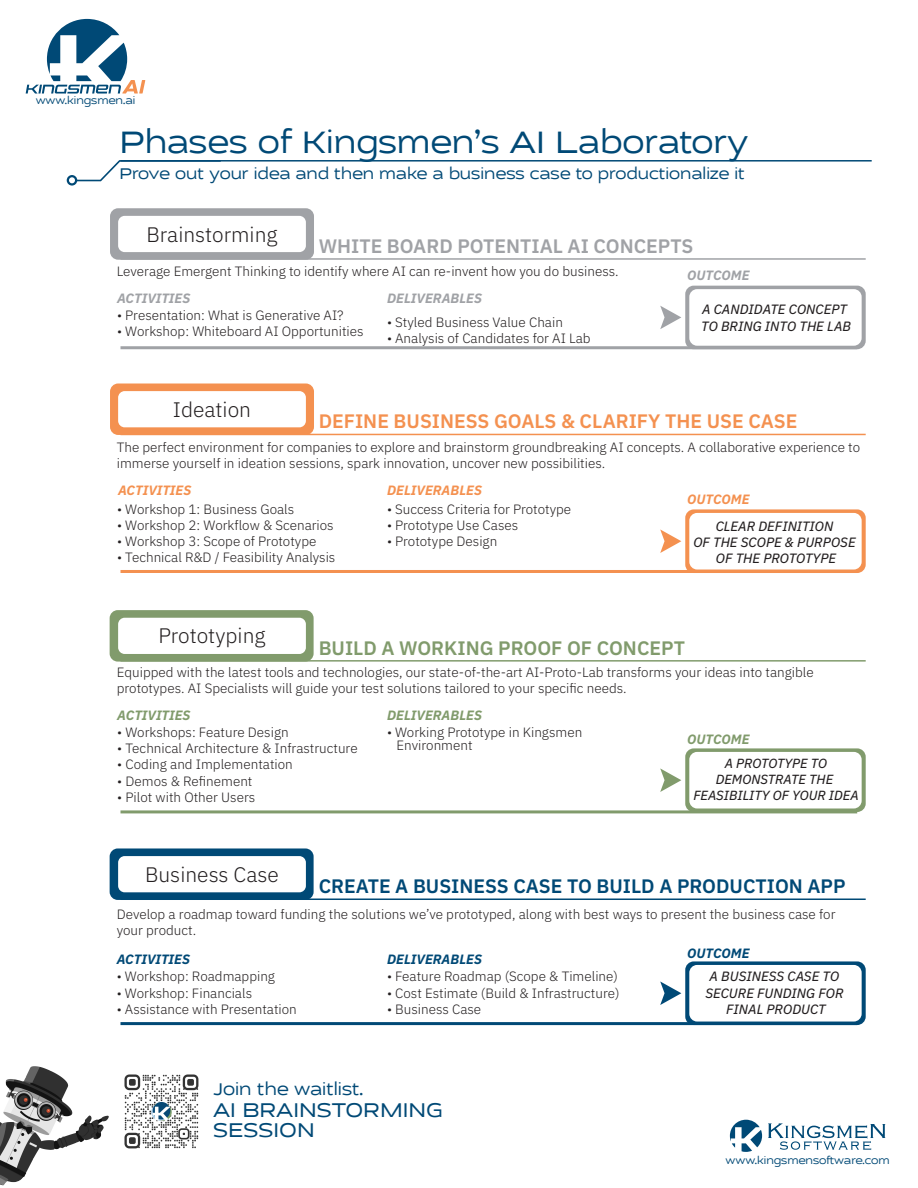
<style>
.page{position:relative;width:918px;height:1188px;background:#fff}
.page>*{position:absolute;margin:0;border:0;box-sizing:border-box;transform-origin:0 0}
.t1{font:expanded 36px "Cedra 4 F";color:#004976}
.t2{font:expanded 23.1px/19.8px "Cedra 4 F";color:#004976}
.t3{font:300 21px "IBM Plex Sans";color:#231f20}
.t4{font:expanded 19.65px "Cedra 4 F";color:#004976}
.t5{font:600 19.5px "IBM Plex Sans";color:#004976}
.t6{font:600 19.5px "IBM Plex Sans";color:#f49150}
.t7{font:600 19.5px "IBM Plex Sans";color:#a0a2a6}
.t8{font:600 19.5px "IBM Plex Sans";color:#819b6c}
.t9{font:expanded 18px "Cedra 4 F";color:#004976}
.t10{font:300 13.5px/16.2px "IBM Plex Sans";color:#231f20}
.t11{font:italic 13.5px/16.2px "IBM Plex Sans Text";color:#231f20;text-align:center}
.t12{font:italic 700 13.5px "IBM Plex Sans";color:#a0a2a6}
.t13{font:italic 700 13.5px "IBM Plex Sans";color:#f49150}
.t14{font:italic 700 13.5px "IBM Plex Sans";color:#819b6c}
.t15{font:italic 700 13.5px "IBM Plex Sans";color:#004976}
.t16{font:italic 13.2px/15.9px "IBM Plex Sans Text";color:#231f20;text-align:center}
.t17{font:expanded 12px "Cedra 4 F";color:#004976}
</style>
<div class="page">
<svg style="left:768px;top:1123px;width:117px;height:27px"></svg>
<svg style="left:730px;top:1120px;width:32px;height:32px"></svg>
<svg style="left:26px;top:19px;width:119px;height:75px"></svg>
<hr style="left:121px;top:434px;width:745px;height:1px;background:#f49150">
<hr style="left:121px;top:570px;width:736px;height:3px;background:#f49150">
<hr style="left:121px;top:660px;width:745px;height:2px;background:#819b6c">
<hr style="left:121px;top:899px;width:745px;height:1px;background:#004976">
<svg style="left:67px;top:160px;width:54px;height:26px"></svg>
<hr style="left:121px;top:160px;width:751px;height:2px;background:#004976">
<div style="left:110px;top:384px;width:204px;height:51px;background:#f49150;border-radius:8px"></div>
<div style="left:118px;top:391px;width:188px;height:36px;background:#fff;border-radius:7px"></div>
<div style="left:110px;top:610px;width:204px;height:52px;background:#819b6c;border-radius:8px"></div>
<div style="left:118px;top:618px;width:188px;height:36px;background:#fff;border-radius:7px"></div>
<div style="left:110px;top:848px;width:204px;height:52px;background:#004976;border-radius:8px"></div>
<div style="left:118px;top:856px;width:188px;height:36px;background:#fff;border-radius:7px"></div>
<hr style="left:121px;top:258px;width:745px;height:2px;background:#a0a2a6">
<hr style="left:121px;top:346px;width:736px;height:3px;background:#a0a2a6">
<div style="left:110px;top:208px;width:204px;height:52px;background:#a0a2a6;border-radius:8px"></div>
<div style="left:685px;top:286px;width:181px;height:63px;background:#a0a2a6;border-radius:8px"></div>
<div style="left:689px;top:289px;width:173px;height:57px;background:#fff;border-radius:8px"></div>
<div style="left:118px;top:216px;width:188px;height:36px;background:#fff;border-radius:7px"></div>
<svg style="left:660px;top:306px;width:21px;height:23px"></svg>
<img style="left:0;top:1066px;width:109px;height:120px">
<div style="left:685px;top:509px;width:181px;height:64px;background:#f49150;border-radius:8px"></div>
<div style="left:689px;top:513px;width:173px;height:57px;background:#fff;border-radius:8px"></div>
<svg style="left:660px;top:529px;width:21px;height:24px"></svg>
<hr style="left:121px;top:810px;width:736px;height:3px;background:#819b6c">
<div style="left:685px;top:748px;width:181px;height:64px;background:#819b6c;border-radius:8px"></div>
<div style="left:689px;top:752px;width:173px;height:56px;background:#fff;border-radius:8px"></div>
<svg style="left:660px;top:768px;width:21px;height:24px"></svg>
<hr style="left:121px;top:1022px;width:736px;height:3px;background:#004976">
<div style="left:685px;top:961px;width:181px;height:64px;background:#004976;border-radius:8px"></div>
<div style="left:689px;top:965px;width:173px;height:57px;background:#fff;border-radius:8px"></div>
<svg style="left:660px;top:981px;width:21px;height:24px"></svg>
<img style="left:124px;top:1074px;width:75px;height:75px">
<p class="t17" style="left:36px;top:93px;width:101px">www.kingsmen.ai</p>
<h1 class="t1" style="left:120px;top:122px;width:631px">Phases of Kingsmen’s AI Laboratory</h1>
<h3 class="t9" style="left:120px;top:163px;width:627px">Prove out your idea and then make a business case to productionalize it</h3>
<h3 class="t3" style="left:146px;top:218px;width:133px">Brainstorming</h3>
<h3 class="t7" style="left:319px;top:231px;width:376px">WHITE BOARD POTENTIAL AI CONCEPTS</h3>
<p class="t10" style="left:117px;top:262px;width:503px">Leverage Emergent Thinking to identify where AI can re-invent how you do business.</p>
<p class="t10" style="left:117px;top:306px;width:228px">• Presentation: What is Generative AI?</p>
<p class="t10" style="left:117px;top:322px;width:248px">• Workshop: Whiteboard AI Opportunities</p>
<p class="t12" style="left:117px;top:287px;width:75px">ACTIVITIES</p>
<p class="t12" style="left:387px;top:287px;width:96px">DELIVERABLES</p>
<p class="t10" style="left:387px;top:313px;width:177px">• Styled Business Value Chain</p>
<p class="t10" style="left:387px;top:329px;width:205px">• Analysis of Candidates for AI Lab</p>
<p class="t12" style="left:687px;top:265px;width:64px">OUTCOME</p>
<p class="t11" style="left:701px;top:300px;width:151px;text-align:left">A CANDIDATE CONCEPT<br>TO BRING INTO THE LAB</p>
<h3 class="t3" style="left:173px;top:394px;width:80px">Ideation</h3>
<h3 class="t6" style="left:319px;top:406px;width:480px">DEFINE BUSINESS GOALS &amp; CLARIFY THE USE CASE</h3>
<p class="t10" style="left:117px;top:438px;width:745px">The perfect environment for companies to explore and brainstorm groundbreaking AI concepts. A collaborative experience to immerse yourself in ideation sessions, spark innovation, uncover new possibilities.</p>
<p class="t13" style="left:118px;top:480px;width:75px">ACTIVITIES</p>
<p class="t13" style="left:387px;top:480px;width:96px">DELIVERABLES</p>
<p class="t10" style="left:117px;top:500px;width:179px">• Workshop 1: Business Goals</p>
<p class="t10" style="left:117px;top:516px;width:218px">• Workshop 2: Workflow &amp; Scenarios</p>
<p class="t10" style="left:117px;top:532px;width:201px">• Workshop 3: Scope of Prototype</p>
<p class="t10" style="left:117px;top:548px;width:220px">• Technical R&amp;D / Feasibility Analysis</p>
<p class="t10" style="left:387px;top:500px;width:186px">• Success Criteria for Prototype</p>
<p class="t10" style="left:387px;top:516px;width:133px">• Prototype Use Cases</p>
<p class="t10" style="left:387px;top:532px;width:112px">• Prototype Design</p>
<p class="t13" style="left:687px;top:489px;width:64px">OUTCOME</p>
<p class="t11" style="left:693px;top:517px;width:164px">CLEAR DEFINITION<br>OF THE SCOPE &amp; PURPOSE<br>OF THE PROTOTYPE</p>
<h3 class="t3" style="left:158px;top:620px;width:109px">Prototyping</h3>
<h3 class="t8" style="left:319px;top:633px;width:368px">BUILD A WORKING PROOF OF CONCEPT</h3>
<p class="t10" style="left:117px;top:663px;width:699px">Equipped with the latest tools and technologies, our state-of-the-art AI-Proto-Lab transforms your ideas into tangible prototypes. AI Specialists will guide your test solutions tailored to your specific needs.</p>
<p class="t14" style="left:117px;top:705px;width:75px">ACTIVITIES</p>
<p class="t14" style="left:387px;top:705px;width:96px">DELIVERABLES</p>
<p class="t10" style="left:117px;top:723px;width:173px">• Workshops: Feature Design</p>
<p class="t10" style="left:117px;top:739px;width:242px">• Technical Architecture &amp; Infrastructure</p>
<p class="t10" style="left:117px;top:755px;width:177px">• Coding and Implementation</p>
<p class="t10" style="left:117px;top:772px;width:137px">• Demos &amp; Refinement</p>
<p class="t10" style="left:117px;top:788px;width:139px">• Pilot with Other Users</p>
<p class="t10" style="left:397px;top:724px;width:187px;line-height:13.5px;text-indent:-10px">• Working Prototype in Kingsmen<br>Environment</p>
<p class="t14" style="left:687px;top:728px;width:64px">OUTCOME</p>
<p class="t16" style="left:693px;top:755px;width:167px">A PROTOTYPE TO<br>DEMONSTRATE THE<br>FEASIBILITY OF YOUR IDEA</p>
<h3 class="t3" style="left:145px;top:859px;width:135px">Business Case</h3>
<h3 class="t5" style="left:319px;top:871px;width:528px">CREATE A BUSINESS CASE TO BUILD A PRODUCTION APP</h3>
<p class="t10" style="left:117px;top:905px;width:720px">Develop a roadmap toward funding the solutions we’ve prototyped, along with best ways to present the business case for your product.</p>
<p class="t15" style="left:117px;top:948px;width:75px">ACTIVITIES</p>
<p class="t15" style="left:387px;top:948px;width:96px">DELIVERABLES</p>
<p class="t10" style="left:117px;top:967px;width:160px">• Workshop: Roadmapping</p>
<p class="t10" style="left:117px;top:984px;width:137px">• Workshop: Financials</p>
<p class="t10" style="left:117px;top:1000px;width:182px">• Assistance with Presentation</p>
<p class="t10" style="left:387px;top:967px;width:233px">• Feature Roadmap (Scope &amp; Timeline)</p>
<p class="t10" style="left:387px;top:984px;width:234px">• Cost Estimate (Build &amp; Infrastructure)</p>
<p class="t10" style="left:387px;top:1000px;width:96px">• Business Case</p>
<h3 class="t4" style="left:213px;top:1079px;width:152px">Join the waitlist.</h3>
<h2 class="t2" style="left:213px;top:1100px;width:232px">AI BRAINSTORMING<br>SESSION</h2>
<p class="t15" style="left:687px;top:942px;width:64px">OUTCOME</p>
<p class="t11" style="left:705px;top:967px;width:140px">A BUSINESS CASE TO<br>SECURE FUNDING FOR<br>FINAL PRODUCT</p>
<p class="t17" style="left:726px;top:1153px;width:166px">www.kingsmensoftware.com</p>
</div>
